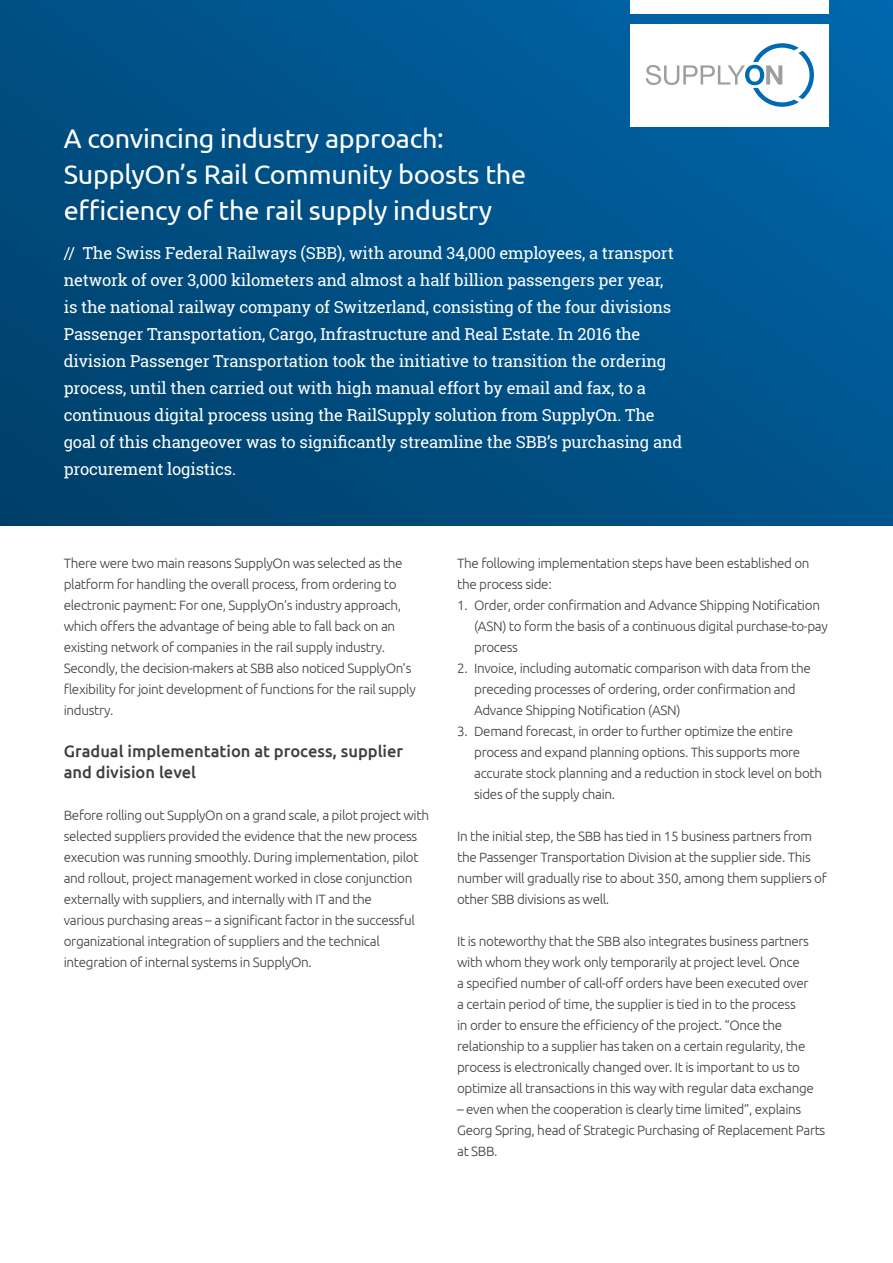
<style>
.page{position:relative;width:893px;height:1263px;background:#fff}
.page>*{position:absolute;margin:0;border:0;box-sizing:border-box;transform-origin:0 0}
.t1{font:27px/36px "Ubuntu";letter-spacing:-.01em;color:#fff}
.t2{font:16.5px/27px "Roboto Slab";letter-spacing:-.01em;color:#fff}
.t3{font:500 16.5px/21px "Ubuntu";color:#3e3e40}
.t4{font:300 13.5px/21px "Ubuntu";letter-spacing:-.025em;color:#3e3e40}
</style>
<div class="page">
<svg style="left:0;top:0;width:893px;height:526px;background:#005187"></svg>
<div style="left:631px;top:24px;width:198px;height:103px;background:#fff"></div>
<div style="left:631px;top:0;width:198px;height:14px;background:#fff"></div>
<svg style="left:646px;top:43px;width:168px;height:64px"></svg>
<h1 class="t1" style="left:64px;top:119px;width:464px">A convincing industry approach:<br>SupplyOn’s Rail Community boosts the efficiency of the rail supply industry</h1>
<p class="t2" style="left:64px;top:240px;width:620px">// The Swiss Federal Railways (SBB), with around 34,000 employees, a transport network of over 3,000 kilometers and almost a half billion passengers per year,<br>is the national railway company of Switzerland, consisting of the four divisions Passenger Transportation, Cargo, Infrastructure and Real Estate. In 2016 the division Passenger Transportation took the initiative to transition the ordering process, until then carried out with high manual effort by email and fax, to a continuous digital process using the RailSupply solution from SupplyOn. The goal of this changeover was to significantly streamline the SBB’s purchasing and procurement logistics.</p>
<p class="t4" style="left:64px;top:552px;width:353px">There were two main reasons SupplyOn was selected as the platform for handling the overall process, from ordering to electronic payment: For one, SupplyOn’s industry approach, which offers the advantage of being able to fall back on an existing network of companies in the rail supply industry.<br>Secondly, the decision-makers at SBB also noticed SupplyOn’s flexibility for joint development of functions for the rail supply industry.</p>
<p class="t3" style="left:64px;top:740px;width:341px">Gradual implementation at process, supplier and division level</p>
<p class="t4" style="left:64px;top:804px;width:367px">Before rolling out SupplyOn on a grand scale, a pilot project with selected suppliers provided the evidence that the new process execution was running smoothly. During implementation, pilot and rollout, project management worked in close conjunction externally with suppliers, and internally with IT and the<br>various purchasing areas – a significant factor in the successful organizational integration of suppliers and the technical integration of internal systems in SupplyOn.</p>
<p class="t4" style="left:457px;top:552px;width:354px">The following implementation steps have been established on the process side:</p>
<p class="t4" style="left:474px;top:594px;width:355px;text-indent:-17px">1. Order, order confirmation and Advance Shipping Notification (ASN) to form the basis of a continuous digital purchase-to-pay process</p>
<p class="t4" style="left:474px;top:657px;width:338px;text-indent:-17px">2. Invoice, including automatic comparison with data from the preceding processes of ordering, order confirmation and<br>Advance Shipping Notification (ASN)</p>
<p class="t4" style="left:474px;top:720px;width:350px;text-indent:-17px">3. Demand forecast, in order to further optimize the entire process and expand planning options. This supports more accurate stock planning and a reduction in stock level on both sides of the supply chain.</p>
<p class="t4" style="left:457px;top:825px;width:371px">In the initial step, the SBB has tied in 15 business partners from the Passenger Transportation Division at the supplier side. This number will gradually rise to about 350, among them suppliers of other SBB divisions as well.</p>
<p class="t4" style="left:457px;top:930px;width:358px">It is noteworthy that the SBB also integrates business partners with whom they work only temporarily at project level. Once<br>a specified number of call-off orders have been executed over a certain period of time, the supplier is tied in to the process<br>in order to ensure the efficiency of the project. “Once the relationship to a supplier has taken on a certain regularity, the process is electronically changed over. It is important to us to optimize all transactions in this way with regular data exchange</p>
<p class="t4" style="left:457px;top:1098px;width:370px">– even when the cooperation is clearly time limited”, explains<br>Georg Spring, head of Strategic Purchasing of Replacement Parts at SBB.</p>
</div>
